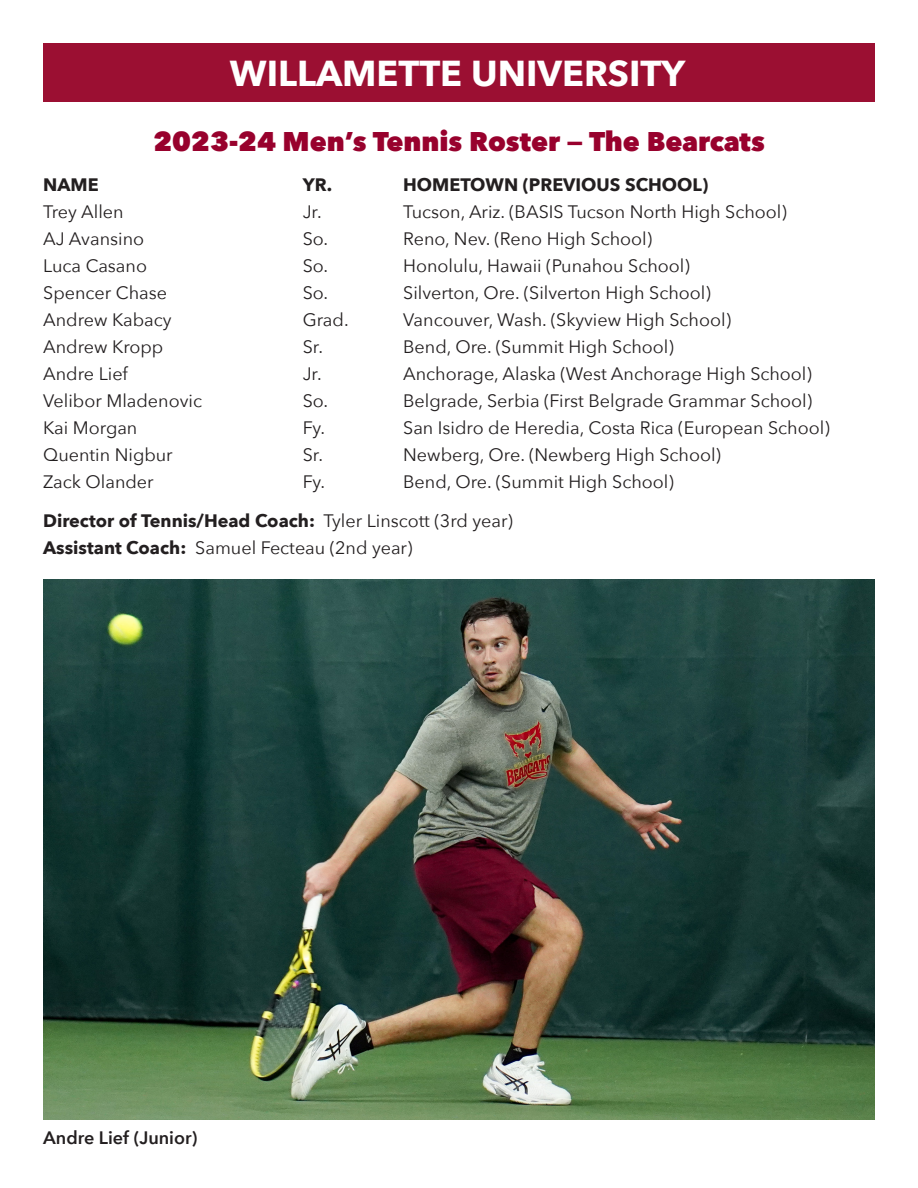
<style>
.page{position:relative;width:918px;height:1188px;background:#fff}
.page>*{position:absolute;margin:0;border:0;box-sizing:border-box;transform-origin:0 0}
.t1{font:700 36px "Avenir Next";color:#fff}
.t2{font:800 27px "Avenir Next";color:#98012d}
.t3{font:18px "Avenir Next";color:#231f20}
.t4{font:700 18px "Avenir Next";color:#231f20}
.t5{font:600 18px "Avenir Next";color:#231f20}
.s1{font-weight:400}
.s2{font-weight:700}
</style>
<div class="page">
<div style="left:43px;top:43px;width:831px;height:59px;background:#9b0f32"></div>
<img style="left:43px;top:579px;width:832px;height:540px">
<p class="t1" style="left:230px;top:42px;width:457px">WILLAMETTE UNIVERSITY</p>
<p class="t2" style="left:153px;top:125px;width:613px">2023-24 Men’s Tennis Roster — The Bearcats</p>
<p class="t4" style="left:43px;top:169px;width:57px">NAME</p>
<p class="t4" style="left:303px;top:169px;width:31px">YR.</p>
<p class="t4" style="left:403px;top:169px;width:307px">HOMETOWN (PREVIOUS SCHOOL)</p>
<p class="t3" style="left:43px;top:196px;width:82px">Trey Allen</p>
<p class="t3" style="left:303px;top:196px;width:21px">Jr.</p>
<p class="t3" style="left:403px;top:196px;width:385px">Tucson, Ariz. (BASIS Tucson North High School)</p>
<p class="t3" style="left:43px;top:223px;width:102px">AJ Avansino</p>
<p class="t3" style="left:303px;top:223px;width:27px">So.</p>
<p class="t3" style="left:403px;top:223px;width:250px">Reno, Nev. (Reno High School)</p>
<p class="t3" style="left:43px;top:250px;width:105px">Luca Casano</p>
<p class="t3" style="left:303px;top:250px;width:27px">So.</p>
<p class="t3" style="left:403px;top:250px;width:288px">Honolulu, Hawaii (Punahou School)</p>
<p class="t3" style="left:43px;top:277px;width:125px">Spencer Chase</p>
<p class="t3" style="left:303px;top:277px;width:27px">So.</p>
<p class="t3" style="left:403px;top:277px;width:309px">Silverton, Ore. (Silverton High School)</p>
<p class="t3" style="left:43px;top:304px;width:130px">Andrew Kabacy</p>
<p class="t3" style="left:303px;top:304px;width:48px">Grad.</p>
<p class="t3" style="left:403px;top:304px;width:329px">Vancouver, Wash. (Skyview High School)</p>
<p class="t3" style="left:43px;top:331px;width:122px">Andrew Kropp</p>
<p class="t3" style="left:303px;top:331px;width:22px">Sr.</p>
<p class="t3" style="left:403px;top:331px;width:272px">Bend, Ore. (Summit High School)</p>
<p class="t3" style="left:43px;top:358px;width:86px">Andre Lief</p>
<p class="t3" style="left:303px;top:358px;width:21px">Jr.</p>
<p class="t3" style="left:403px;top:358px;width:410px">Anchorage, Alaska (West Anchorage High School)</p>
<p class="t3" style="left:43px;top:385px;width:160px">Velibor Mladenovic</p>
<p class="t3" style="left:303px;top:385px;width:27px">So.</p>
<p class="t3" style="left:403px;top:385px;width:410px">Belgrade, Serbia (First Belgrade Grammar School)</p>
<p class="t3" style="left:43px;top:412px;width:96px">Kai Morgan</p>
<p class="t3" style="left:303px;top:412px;width:24px">Fy.</p>
<p class="t3" style="left:403px;top:412px;width:428px">San Isidro de Heredia, Costa Rica (European School)</p>
<p class="t3" style="left:43px;top:439px;width:131px">Quentin Nigbur</p>
<p class="t3" style="left:303px;top:439px;width:22px">Sr.</p>
<p class="t3" style="left:403px;top:439px;width:319px">Newberg, Ore. (Newberg High School)</p>
<p class="t3" style="left:43px;top:466px;width:112px">Zack Olander</p>
<p class="t3" style="left:303px;top:466px;width:24px">Fy.</p>
<p class="t3" style="left:403px;top:466px;width:272px">Bend, Ore. (Summit High School)</p>
<p class="t4" style="left:43px;top:505px;width:471px">Director of Tennis/Head Coach: <span class="s1">Tyler Linscott (3rd year)</span></p>
<p class="t3" style="left:43px;top:532px;width:371px"><span class="s2">Assistant Coach:</span> Samuel Fecteau (2nd year)</p>
<p class="t5" style="left:43px;top:1122px;width:156px">Andre Lief (Junior)</p>
</div>
